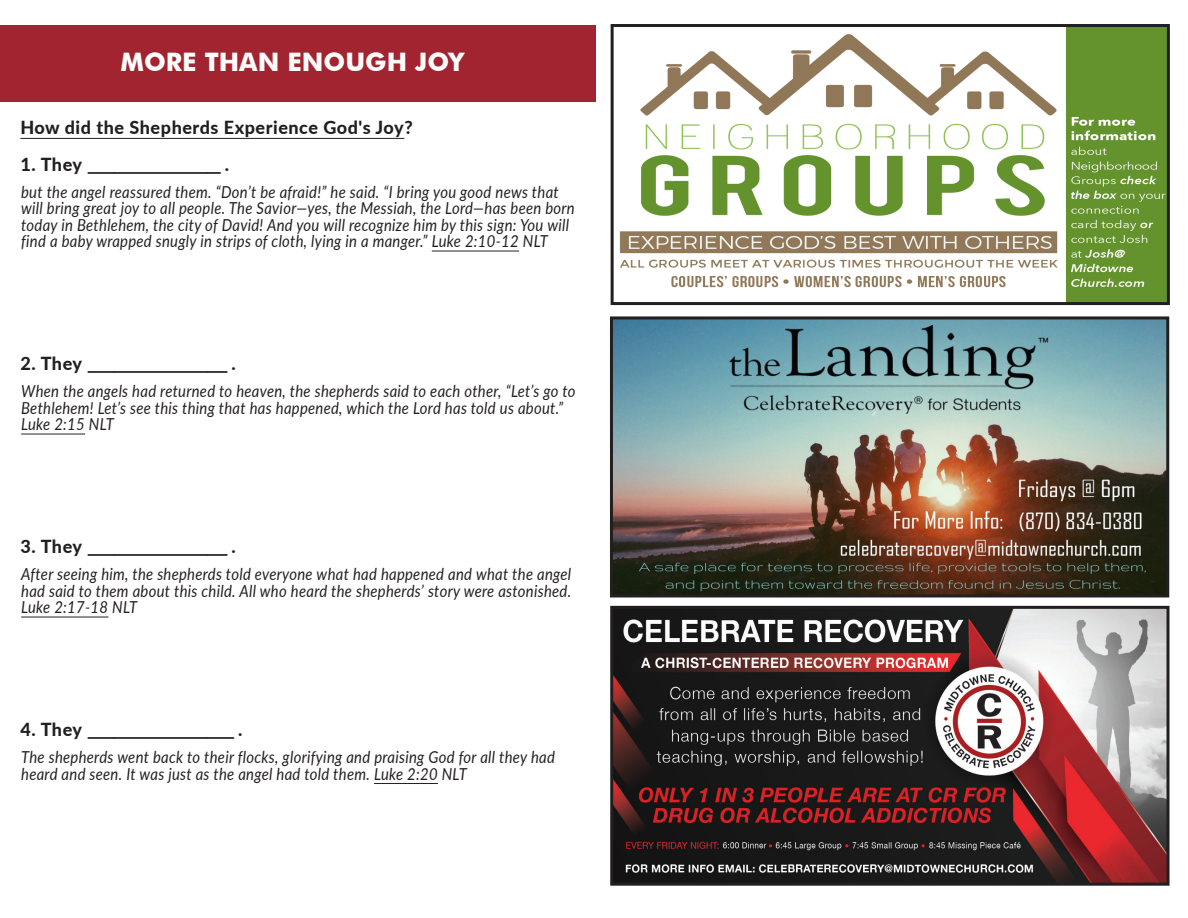
<style>
.page{position:relative;width:1188px;height:918px;background:#fff}
.page>*{position:absolute;margin:0;border:0;box-sizing:border-box;transform-origin:0 0}
.t1{font:700 25.5px "Futura BT";color:#fffdfb}
.t2{font:800 18px "Lato";letter-spacing:.03em;color:#231f20}
.t3{font:italic 16.5px/16.5px "Lato";letter-spacing:.02em;color:#231f20;scale:.9 1}
</style>
<div class="page">
<div style="left:0;top:26px;width:596px;height:76px;background:#a22430"></div>
<img style="left:614px;top:320px;width:551px;height:273px">
<div style="left:610px;top:316px;width:559px;height:281px;border:3px solid #231f20"></div>
<img style="left:614px;top:610px;width:552px;height:272px">
<div style="left:610px;top:606px;width:560px;height:280px;border:3px solid #231f20"></div>
<img style="left:619px;top:28px;width:547px;height:273px">
<div style="left:611px;top:24px;width:559px;height:281px;border:3px solid #231f20"></div>
<hr style="left:432px;top:251px;width:87px;height:1px;background:#231f20">
<hr style="left:20px;top:138px;width:384px;height:1px;background:#231f20">
<hr style="left:21px;top:434px;width:64px;height:1px;background:#231f20">
<hr style="left:21px;top:617px;width:87px;height:1px;background:#231f20">
<hr style="left:374px;top:783px;width:64px;height:1px;background:#231f20">
<p class="t1" style="left:121px;top:47px;width:345px">MORE THAN ENOUGH JOY</p>
<p class="t2" style="left:20px;top:114px;width:394px">How did the Shepherds Experience God's Joy?</p>
<p class="t2" style="left:21px;top:151px;width:210px">1. They ____________________ .</p>
<p class="t3" style="left:21px;top:183px;width:617px">but the angel reassured them. “Don’t be afraid!” he said. “I bring you good news that will bring great joy to all people. The Savior—yes, the Messiah, the Lord—has been born today in Bethlehem, the city of David! And you will recognize him by this sign: You will find a baby wrapped snugly in strips of cloth, lying in a manger.” Luke 2:10-12 NLT</p>
<p class="t2" style="left:21px;top:350px;width:217px">2. They _____________________ .</p>
<p class="t3" style="left:21px;top:382px;width:617px">When the angels had returned to heaven, the shepherds said to each other, “Let’s go to<br>Bethlehem! Let’s see this thing that has happened, which the Lord has told us about.”<br>Luke 2:15 NLT</p>
<p class="t2" style="left:21px;top:533px;width:217px">3. They _____________________ .</p>
<p class="t3" style="left:21px;top:565px;width:613px;text-align:justify">After seeing him, the shepherds told everyone what had happened and what the angel had said to them about this child. All who heard the shepherds’ story were astonished.<br>Luke 2:17-18 NLT</p>
<p class="t2" style="left:21px;top:716px;width:223px">4. They ______________________ .</p>
<p class="t3" style="left:21px;top:748px;width:595px">The shepherds went back to their flocks, glorifying and praising God for all they had heard and seen. It was just as the angel had told them. Luke 2:20 NLT</p>
</div>
